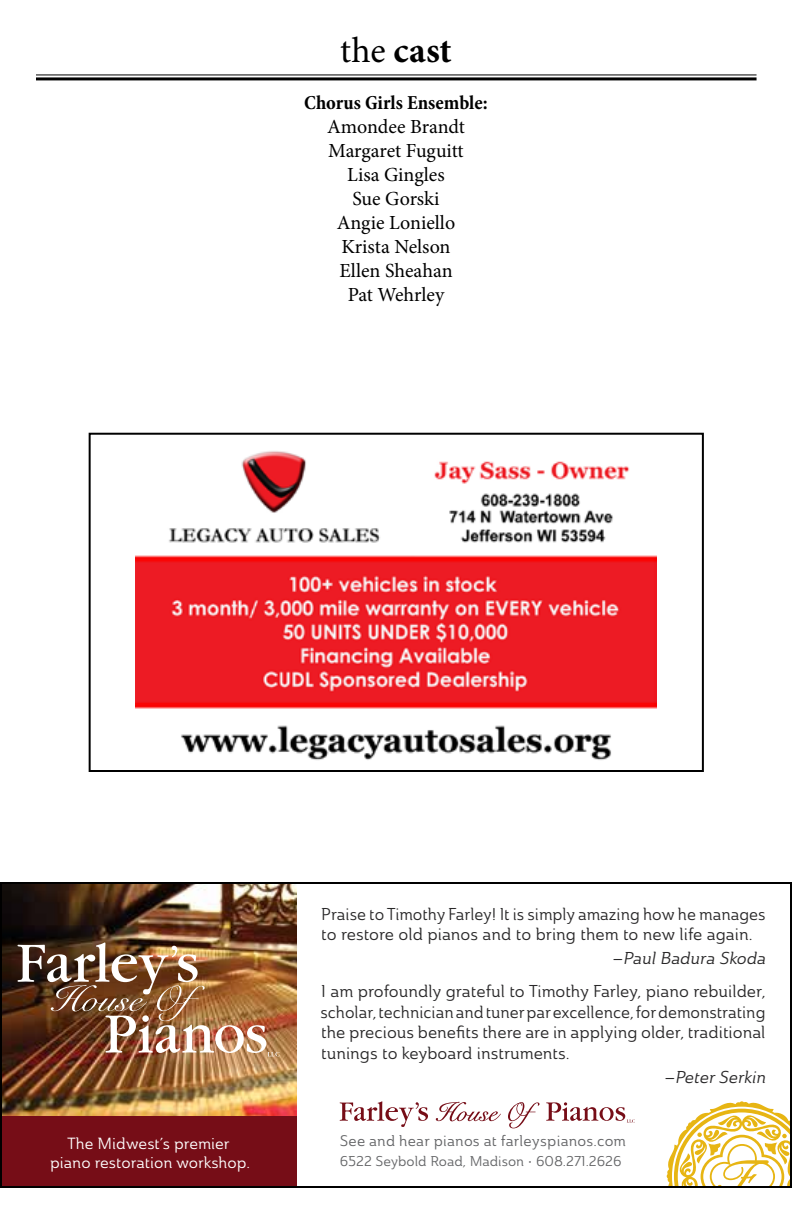
<style>
.page{position:relative;width:792px;height:1224px;background:#fff}
.page>*{position:absolute;margin:0;border:0;box-sizing:border-box;transform-origin:0 0}
.t1{font:700 36px "Minion Pro";color:#000}
.t2{font:20px/24px "Minion Pro";color:#000;text-align:center}
.t3{font:700 condensed 20px "Minion Pro";color:#000}
.t4{font:17px/20.4px "Ainslie Nor Reg";color:#292829}
.t5{font:italic 17px "Ainslie Nor Reg";color:#292829}
.t6{font:16px/19.2px "Ainslie Nor Reg";color:#fff;text-align:center}
.t7{font:15.2px "Ainslie Nor Reg";letter-spacing:.01em;color:#636466}
.t8{font:14px "Ainslie Nor Reg";color:#636466}
.s1{font-weight:400}
</style>
<div class="page">
<hr style="left:36px;top:74px;width:721px;height:1px;background:#000">
<hr style="left:36px;top:77px;width:721px;height:3px;background:#000">
<img style="left:3px;top:885px;width:294px;height:232px">
<img style="left:18px;top:942px;width:261px;height:114px">
<div style="left:0;top:1117px;width:297px;height:71px;background:#760d17"></div>
<svg style="left:340px;top:1101px;width:88px;height:26px"></svg>
<svg style="left:436px;top:1102px;width:65px;height:19px"></svg>
<svg style="left:508px;top:1102px;width:31px;height:26px"></svg>
<svg style="left:546px;top:1102px;width:89px;height:21px"></svg>
<svg style="left:667px;top:1101px;width:122px;height:84px"></svg>
<div style="left:0;top:882px;width:792px;height:306px;border:2px solid #000"></div>
<img style="left:136px;top:451px;width:521px;height:309px">
<div style="left:89px;top:433px;width:615px;height:339px;border:2px solid #000"></div>
<h1 class="t1" style="left:340px;top:25px;width:113px"><span class="s1">the</span> cast</h1>
<p class="t3" style="left:304px;top:89px;width:185px">Chorus Girls Ensemble:</p>
<p class="t2" style="left:327px;top:115px;width:139px">Amondee Brandt<br>Margaret Fuguitt<br>Lisa Gingles<br>Sue Gorski<br>Angie Loniello<br>Krista Nelson<br>Ellen Sheahan<br>Pat Wehrley</p>
<p class="t6" style="left:50px;top:1133px;width:201px">The Midwest’s premier piano restoration workshop.</p>
<p class="t4" style="left:321px;top:904px;width:446px">Praise to Timothy Farley! It is simply amazing how he manages to restore old pianos and to bring them to new life again.</p>
<p class="t5" style="left:612px;top:948px;width:158px">–PaulBadura Skoda</p>
<p class="t4" style="left:320px;top:981px;width:447px;text-align:justify">I am profoundly grateful to Timothy Farley, piano rebuilder, scholar, technician and tuner par excellence, for demonstrating the precious benefits there are in applying older, traditional tunings to keyboard instruments.</p>
<p class="t5" style="left:664px;top:1066px;width:106px">–PeterSerkin</p>
<p class="t7" style="left:340px;top:1131px;width:288px">See and hear pianos at farleyspianos.com</p>
<p class="t8" style="left:340px;top:1153px;width:283px">6522 Seybold Road, Madison • 608.271.2626</p>
</div>
